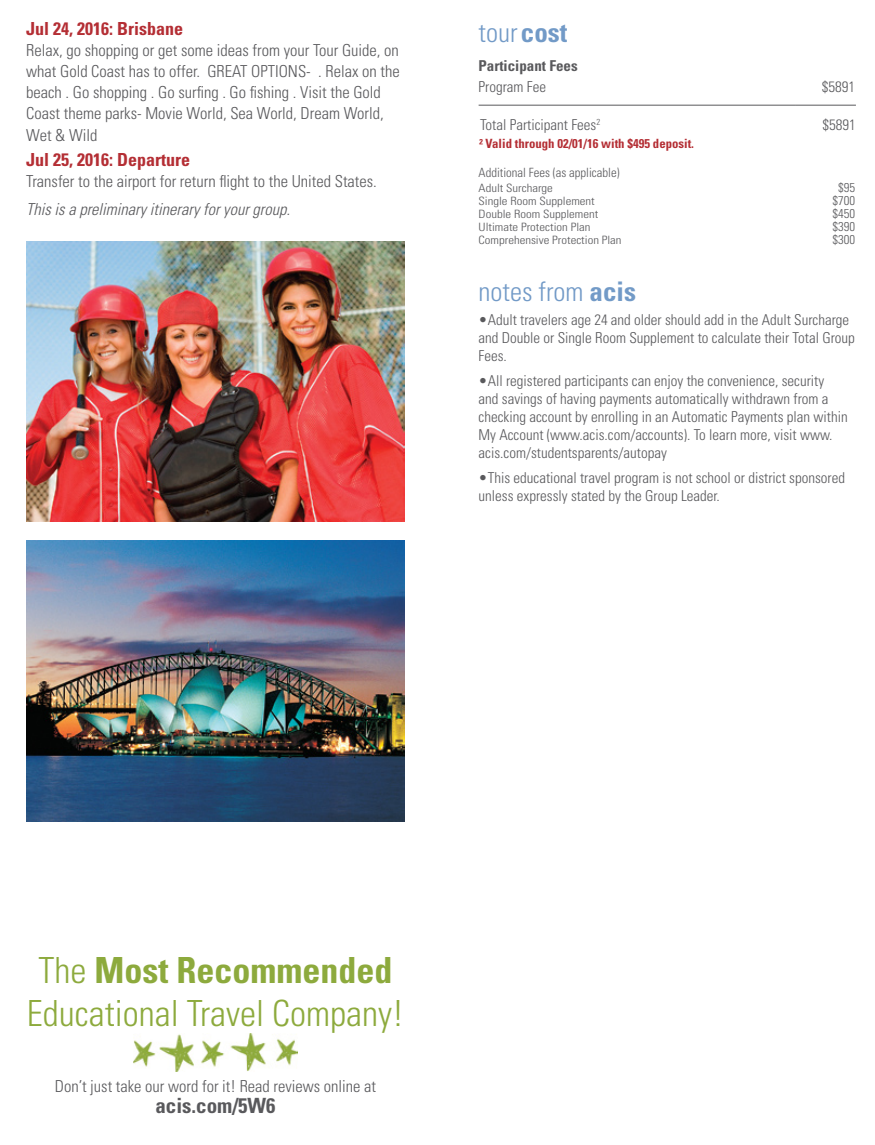
<style>
.page{position:relative;width:875px;height:1145px;background:#fff}
.page>*{position:absolute;margin:0;border:0;box-sizing:border-box;transform-origin:0 0}
.t1{font:300 condensed 36px/43.2px "Univers LT Std";color:#8daa3d;text-align:center}
.t2{font:300 condensed 27px "Univers LT Std";color:#729ac7}
.t3{font:700 condensed 21px "Univers LT Std";color:#59595c}
.t4{font:700 condensed 18px "Univers LT Std";color:#b42e34}
.t5{font:300 condensed 16.5px/21.1px "Univers LT Std";color:#59595c}
.t6{font:italic 300 condensed 16.5px "Univers LT Std";color:#59595c}
.t7{font:300 condensed 15px/18px "Univers LT Std";color:#59595c}
.t8{font:700 condensed 15px "Univers LT Std";color:#59595c}
.t9{font:300 condensed 12.75px "Univers LT Std";color:#59595c}
.t10{font:700 condensed 12.75px "Univers LT Std";color:#b42e34}
.t11{font:300 condensed 11.55px "Univers LT Std";color:#59595c;scale:1.11 1}
.s1{font-weight:700}
</style>
<div class="page">
<hr style="left:478px;top:105px;width:317px;height:1px;background:#59595c">
<hr style="left:795px;top:105px;width:61px;height:1px;background:#59595c">
<img style="left:26px;top:241px;width:378px;height:281px">
<img style="left:26px;top:541px;width:378px;height:280px">
<img style="left:134px;top:1033px;width:163px;height:38px">
<p class="t4" style="left:26px;top:18px;width:158px">Jul 24, 2016: Brisbane</p>
<p class="t5" style="left:26px;top:40px;width:375px">Relax, go shopping or get some ideas from your Tour Guide, on what Gold Coast has to offer. GREAT OPTIONS- . Relax on the beach . Go shopping . Go surfing . Go fishing . Visit the Gold Coast theme parks- Movie World, Sea World, Dream World, Wet &amp; Wild</p>
<p class="t4" style="left:26px;top:148px;width:165px">Jul 25, 2016: Departure</p>
<p class="t5" style="left:26px;top:171px;width:352px">Transfer to the airport for return flight to the United States.</p>
<p class="t6" style="left:26px;top:199px;width:265px">This is a preliminary itinerary for your group.</p>
<h2 class="t2" style="left:478px;top:16px;width:90px">tour<span class="s1">cost</span></h2>
<p class="t8" style="left:478px;top:56px;width:101px">Participant Fees</p>
<p class="t7" style="left:478px;top:78px;width:69px">Program Fee</p>
<p class="t7" style="left:822px;top:78px;width:35px">$5891</p>
<p class="t7" style="left:480px;top:115px;width:122px">Total Participant Fees<sup>2</sup></p>
<p class="t7" style="left:822px;top:115px;width:35px">$5891</p>
<p class="t10" style="left:479px;top:136px;width:216px">² Valid through 02/01/16 with $495 deposit.</p>
<p class="t9" style="left:478px;top:165px;width:142px">Additional Fees (as applicable)</p>
<p class="t11" style="left:478px;top:181px;width:68px">Adult Surcharge</p>
<p class="t9" style="left:838px;top:180px;width:18px">$95</p>
<p class="t11" style="left:478px;top:194px;width:106px">Single Room Supplement</p>
<p class="t9" style="left:832px;top:193px;width:24px">$700</p>
<p class="t11" style="left:478px;top:207px;width:109px">Double Room Supplement</p>
<p class="t9" style="left:832px;top:206px;width:24px">$450</p>
<p class="t11" style="left:478px;top:220px;width:102px">Ultimate Protection Plan</p>
<p class="t9" style="left:832px;top:219px;width:24px">$390</p>
<p class="t11" style="left:478px;top:233px;width:130px">Comprehensive Protection Plan</p>
<p class="t9" style="left:832px;top:232px;width:24px">$300</p>
<h2 class="t2" style="left:478px;top:275px;width:159px">notes from <span class="s1">acis</span></h2>
<p class="t7" style="left:478px;top:311px;width:378px">•Adult travelers age 24 and older should add in the Adult Surcharge and Double or Single Room Supplement to calculate their Total Group<br>Fees.</p>
<p class="t7" style="left:478px;top:372px;width:370px">•All registered participants can enjoy the convenience, security and savings of having payments automatically withdrawn from a checking account by enrolling in an Automatic Payments plan within My Account (www.acis.com/accounts). To learn more, visit www. acis.com/studentsparents/autopay</p>
<p class="t7" style="left:478px;top:468px;width:368px">•This educational travel program is not school or district sponsored unless expressly stated by the Group Leader.</p>
<h1 class="t1" style="left:27px;top:949px;width:379px">The <span class="s1">Most Recommended<br></span>Educational Travel Company!</h1>
<p class="t5" style="left:55px;top:1076px;width:323px">Don’t just take our word for it! Read reviews online at</p>
<h3 class="t3" style="left:155px;top:1093px;width:122px">acis.com/5W6</h3>
</div>
